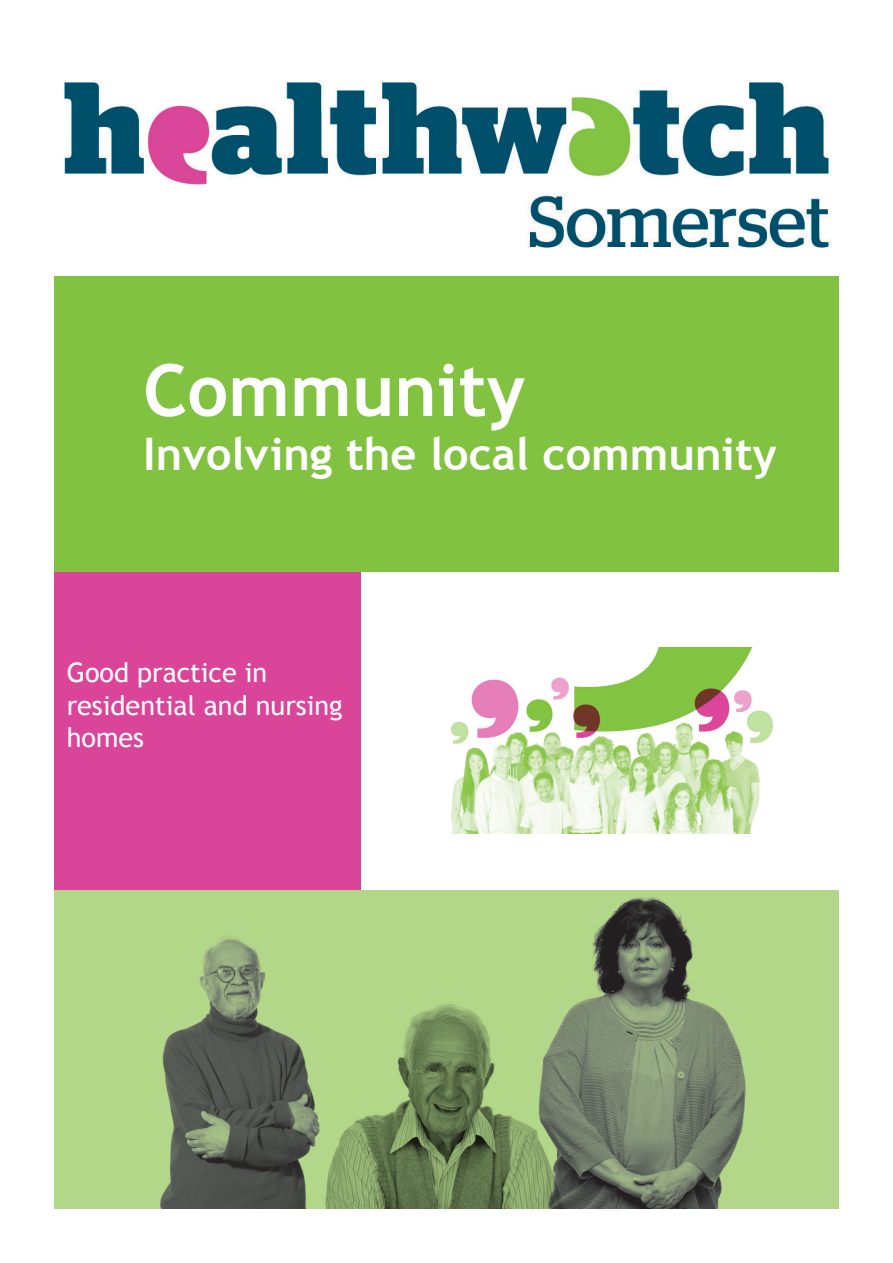
<style>
.page{position:relative;width:893px;height:1263px;background:#fff}
.page>*{position:absolute;margin:0;border:0;box-sizing:border-box;transform-origin:0 0}
.t1{font:700 72px "Trebuchet MS";color:#fff}
.t2{font:700 45px "Trebuchet MS";color:#fff}
.t3{font:27px/32.4px "Trebuchet MS";color:#fff}
</style>
<div class="page">
<img style="left:64px;top:80px;width:768px;height:168px">
<div style="left:54px;top:276px;width:785px;height:296px;background:#81c340"></div>
<div style="left:446px;top:890px;width:393px;height:319px;background:#b2d789"></div>
<img style="left:591px;top:897px;width:155px;height:312px">
<div style="left:54px;top:572px;width:306px;height:318px;background:#da4599"></div>
<div style="left:54px;top:890px;width:392px;height:319px;background:#b2d789"></div>
<img style="left:160px;top:935px;width:159px;height:274px">
<img style="left:450px;top:647px;width:323px;height:186px">
<img style="left:319px;top:991px;width:323px;height:218px">
<p class="t1" style="left:143px;top:345px;width:383px">Community</p>
<p class="t2" style="left:143px;top:426px;width:635px">Involving the local community</p>
<p class="t3" style="left:67px;top:657px;width:277px">Good practice in residential and nursing homes</p>
</div>
